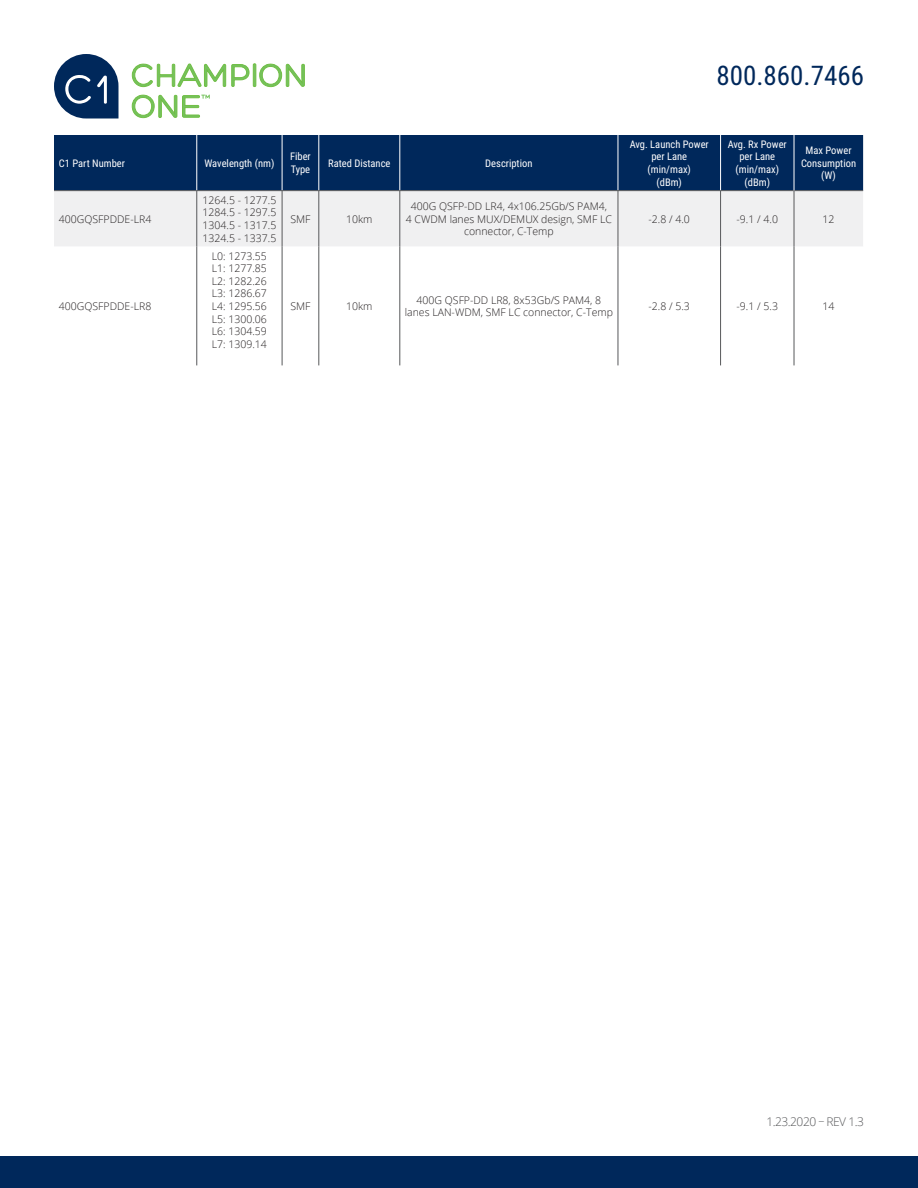
<style>
.page{position:relative;width:918px;height:1188px;background:#fff}
.page>*{position:absolute;margin:0;border:0;box-sizing:border-box;transform-origin:0 0}
.t1{font:27px "Roboto Condensed";color:#00285b}
.t2{font:300 12px "Open Sans";letter-spacing:-.04em;color:#57585a}
.t3{font:300 10.5px/12.6px "Open Sans";color:#231f20;text-align:center}
.t4{font:10.5px/12.6px "Roboto Condensed";color:#fff;text-align:center}
</style>
<div class="page">
<svg style="left:132px;top:63px;width:173px;height:24px"></svg>
<svg style="left:132px;top:94px;width:78px;height:24px"></svg>
<svg style="left:54px;top:54px;width:65px;height:65px"></svg>
<div style="left:0;top:1157px;width:918px;height:31px;background:#00285b"></div>
<div style="left:54px;top:135px;width:809px;height:55px;background:#00285b"></div>
<div style="left:54px;top:191px;width:809px;height:56px;background:#f0f0f1"></div>
<svg style="left:196px;top:247px;width:598px;height:118px"></svg>
<hr style="left:197px;top:135px;width:1px;height:55px;background:#fff">
<hr style="left:282px;top:135px;width:1px;height:55px;background:#fff">
<hr style="left:319px;top:135px;width:1px;height:55px;background:#fff">
<hr style="left:400px;top:135px;width:1px;height:55px;background:#fff">
<hr style="left:618px;top:135px;width:1px;height:55px;background:#fff">
<hr style="left:720px;top:135px;width:1px;height:55px;background:#fff">
<hr style="left:54px;top:190px;width:143px;height:1px;background:#57585a">
<hr style="left:197px;top:190px;width:85px;height:1px;background:#57585a">
<hr style="left:282px;top:190px;width:37px;height:1px;background:#57585a">
<hr style="left:319px;top:190px;width:81px;height:1px;background:#57585a">
<hr style="left:400px;top:190px;width:218px;height:1px;background:#57585a">
<hr style="left:618px;top:190px;width:103px;height:1px;background:#57585a">
<hr style="left:721px;top:190px;width:73px;height:1px;background:#57585a">
<hr style="left:794px;top:190px;width:69px;height:1px;background:#57585a">
<hr style="left:197px;top:191px;width:1px;height:56px;background:#57585a">
<hr style="left:319px;top:191px;width:1px;height:56px;background:#57585a">
<hr style="left:400px;top:191px;width:1px;height:56px;background:#57585a">
<hr style="left:618px;top:191px;width:1px;height:56px;background:#57585a">
<hr style="left:197px;top:247px;width:1px;height:118px;background:#57585a">
<hr style="left:319px;top:247px;width:1px;height:118px;background:#57585a">
<hr style="left:400px;top:247px;width:1px;height:118px;background:#57585a">
<hr style="left:618px;top:247px;width:1px;height:118px;background:#57585a">
<hr style="left:282px;top:191px;width:1px;height:56px;background:#57585a">
<hr style="left:282px;top:247px;width:1px;height:118px;background:#57585a">
<hr style="left:720px;top:191px;width:1px;height:56px;background:#57585a">
<hr style="left:720px;top:247px;width:1px;height:118px;background:#57585a">
<hr style="left:794px;top:191px;width:1px;height:56px;background:#57585a">
<hr style="left:794px;top:247px;width:1px;height:118px;background:#57585a">
<hr style="left:794px;top:135px;width:1px;height:55px;background:#fff">
<p class="t4" style="left:59px;top:156px;width:68px">C1 Part Number</p>
<p class="t4" style="left:204px;top:156px;width:71px">Wavelength (nm)</p>
<p class="t4" style="left:290px;top:150px;width:22px;text-align:left">Fiber<br>Type</p>
<p class="t4" style="left:328px;top:156px;width:64px">Rated Distance</p>
<p class="t4" style="left:485px;top:156px;width:49px">Description</p>
<h1 class="t1" style="left:717px;top:56px;width:149px">800.860.7466</h1>
<p class="t4" style="left:630px;top:137px;width:81px">Avg. Launch Power per Lane</p>
<p class="t4" style="left:648px;top:163px;width:45px">(min/max)</p>
<p class="t4" style="left:657px;top:175px;width:27px">(dBm)</p>
<p class="t4" style="left:728px;top:137px;width:61px">Avg. Rx Power per Lane</p>
<p class="t4" style="left:736px;top:163px;width:45px">(min/max)</p>
<p class="t4" style="left:745px;top:175px;width:27px">(dBm)</p>
<p class="t4" style="left:806px;top:144px;width:47px">Max Power</p>
<p class="t4" style="left:801px;top:156px;width:57px">Consumption (W)</p>
<p class="t3" style="left:59px;top:212px;width:94px">400GQSFPDDE-LR4</p>
<p class="t3" style="left:59px;top:300px;width:94px">400GQSFPDDE-LR8</p>
<p class="t3" style="left:203px;top:193px;width:75px">1264.5 - 1277.5</p>
<p class="t3" style="left:203px;top:206px;width:75px">1284.5 - 1297.5</p>
<p class="t3" style="left:203px;top:219px;width:75px">1304.5 - 1317.5</p>
<p class="t3" style="left:203px;top:231px;width:75px">1324.5 - 1337.5</p>
<p class="t3" style="left:212px;top:249px;width:57px">L0: 1273.55</p>
<p class="t3" style="left:212px;top:262px;width:57px">L1: 1277.85</p>
<p class="t3" style="left:212px;top:274px;width:57px">L2: 1282.26</p>
<p class="t3" style="left:212px;top:287px;width:57px">L3: 1286.67</p>
<p class="t3" style="left:212px;top:300px;width:57px">L4: 1295.56</p>
<p class="t3" style="left:212px;top:312px;width:57px">L5: 1300.06</p>
<p class="t3" style="left:212px;top:325px;width:57px">L6: 1304.59</p>
<p class="t3" style="left:212px;top:337px;width:57px">L7: 1309.14</p>
<p class="t3" style="left:290px;top:212px;width:22px">SMF</p>
<p class="t3" style="left:346px;top:212px;width:28px">10km</p>
<p class="t3" style="left:411px;top:200px;width:198px">400G QSFP-DD LR4, 4x106.25Gb/S PAM4,</p>
<p class="t3" style="left:406px;top:212px;width:208px">4 CWDM lanes MUX/DEMUX design, SMF LC connector, C-Temp</p>
<p class="t3" style="left:649px;top:212px;width:43px">-2.8 / 4.0</p>
<p class="t3" style="left:737px;top:212px;width:43px">-9.1 / 4.0</p>
<p class="t3" style="left:823px;top:212px;width:13px">12</p>
<p class="t3" style="left:290px;top:300px;width:22px">SMF</p>
<p class="t3" style="left:346px;top:300px;width:28px">10km</p>
<p class="t3" style="left:405px;top:293px;width:210px">400G QSFP-DD LR8, 8x53Gb/S PAM4, 8 lanes LAN-WDM, SMF LC connector, C-Temp</p>
<p class="t3" style="left:649px;top:300px;width:43px">-2.8 / 5.3</p>
<p class="t3" style="left:737px;top:300px;width:43px">-9.1 / 5.3</p>
<p class="t3" style="left:823px;top:300px;width:13px">14</p>
<p class="t2" style="left:766px;top:1114px;width:99px">1.23.2020 – REV 1.3</p>
</div>
